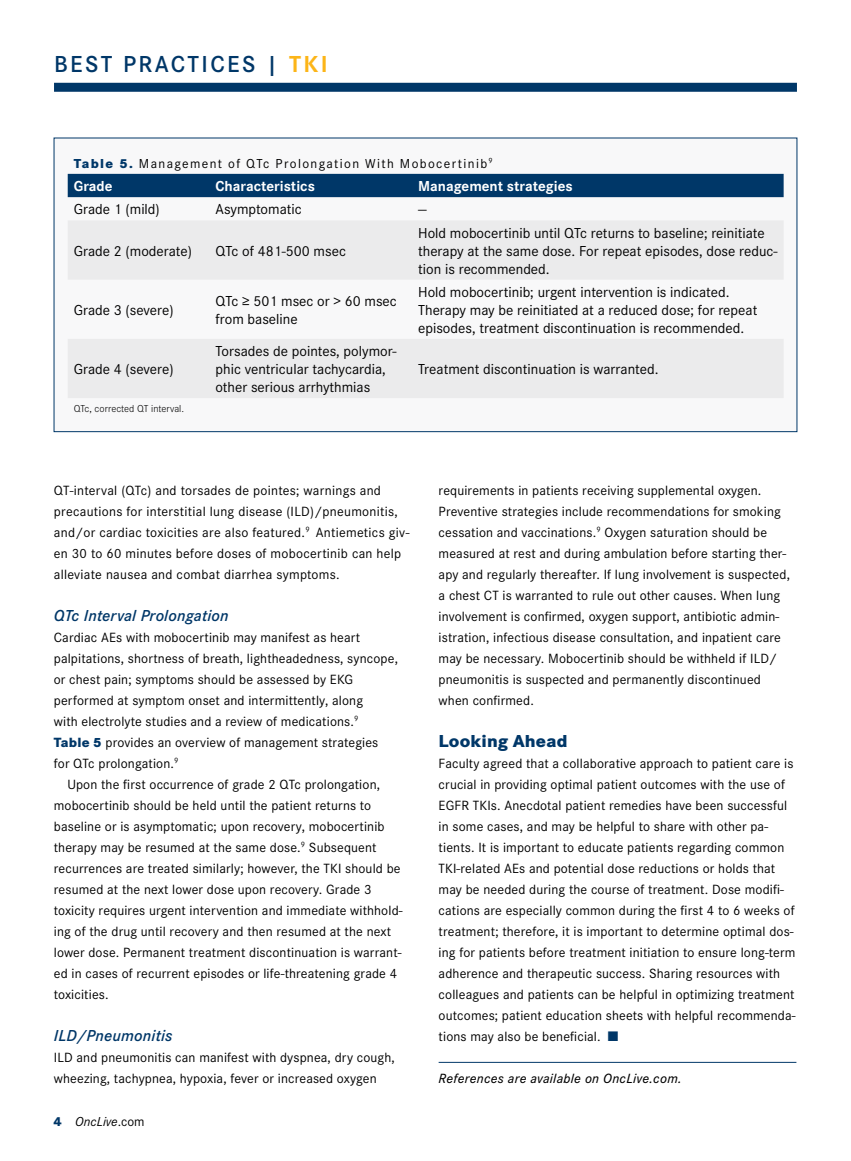
<style>
.page{position:relative;width:851px;height:1161px;background:#fff}
.page>*{position:absolute;margin:0;border:0;box-sizing:border-box;transform-origin:0 0}
.t1{font:600 24px "Corporate S";letter-spacing:.1em;color:#003768}
.t2{font:800 18px "Corporate S";letter-spacing:.01em;color:#003768}
.t3{font:italic 600 16.5px "Corporate S";letter-spacing:.01em;color:#003768}
.t4{font:15px/18px "Corporate S";color:#000}
.t5{font:700 15px "Corporate S";color:#fff}
.t6{font:13.8px/21px "Corporate S";letter-spacing:.01em;color:#000}
.t7{font:italic 500 13.8px "Corporate S";letter-spacing:.02em;color:#000}
.t8{font:13.5px "Corporate S";letter-spacing:.1em;color:#000}
.t9{font:italic 13.5px "Corporate S";color:#000}
.t10{font:300 10.5px "Corporate S";color:#000}
.s1{font-weight:700;color:#fcb518}
.s2{font-weight:800;color:#003768}
.s3{font-weight:800;font-style:normal;color:#003768}
.s4{font-style:normal}
.s5{color:#003768}
</style>
<div class="page">
<div style="left:54px;top:83px;width:742px;height:9px;background:#003768"></div>
<div style="left:54px;top:138px;width:742px;height:294px;background:#f8f8f9"></div>
<div style="left:68px;top:174px;width:715px;height:23px;background:#003768"></div>
<svg style="left:68px;top:221px;width:715px;height:177px;fill:#ebebec"></svg>
<hr style="left:438px;top:1062px;width:358px;height:1px;background:#003768">
<h1 class="t1" style="left:54px;top:50px;width:275px">BEST PRACTICES | <span class="s1">TKI</span></h1>
<p class="t8" style="left:74px;top:156px;width:420px"><span class="s2">Table 5.</span> Management of QTc Prolongation With Mobocertinib<sup>9</sup></p>
<p class="t5" style="left:74px;top:178px;width:40px">Grade</p>
<p class="t5" style="left:215px;top:178px;width:101px">Characteristics</p>
<p class="t5" style="left:418px;top:178px;width:156px">Management strategies</p>
<p class="t4" style="left:74px;top:201px;width:88px">Grade 1 (mild)</p>
<p class="t4" style="left:215px;top:201px;width:88px">Asymptomatic</p>
<p class="t4" style="left:418px;top:201px;width:10px">—</p>
<p class="t4" style="left:74px;top:242px;width:120px">Grade 2 (moderate)</p>
<p class="t4" style="left:215px;top:242px;width:132px">QTc of 481-500 msec</p>
<p class="t4" style="left:418px;top:224px;width:361px">Hold mobocertinib until QTc returns to baseline; reinitiate therapy at the same dose. For repeat episodes, dose reduc&shy;tion is recommended.</p>
<p class="t4" style="left:74px;top:301px;width:101px">Grade 3 (severe)</p>
<p class="t4" style="left:215px;top:292px;width:183px">QTc ≥ 501 msec or &gt; 60 msec from baseline</p>
<p class="t4" style="left:418px;top:283px;width:341px">Hold mobocertinib; urgent intervention is indicated.<br>Therapy may be reinitiated at a reduced dose; for repeat episodes, treatment discontinuation is recommended.</p>
<p class="t4" style="left:74px;top:360px;width:101px">Grade 4 (severe)</p>
<p class="t4" style="left:215px;top:342px;width:182px">Torsades de pointes, polymor&shy;phic ventricular tachycardia, other serious arrhythmias</p>
<p class="t4" style="left:418px;top:360px;width:242px">Treatment discontinuation is warranted.</p>
<p class="t10" style="left:74px;top:403px;width:112px">QTc, corrected QT interval.</p>
<p class="t6" style="left:54px;top:480px;width:357px">QT-interval (QTc) and torsades de pointes; warnings and precautions for interstitial lung disease (ILD)/pneumonitis, and/or cardiac toxicities are also featured.<sup>9</sup> Antiemetics giv&shy;en 30 to 60 minutes before doses of mobocertinib can help alleviate nausea and combat diarrhea symptoms.</p>
<p class="t3" style="left:54px;top:606px;width:176px">QTc Interval Prolongation</p>
<p class="t6" style="left:54px;top:627px;width:345px">Cardiac AEs with mobocertinib may manifest as heart palpitations, shortness of breath, lightheadedness, syncope, or chest pain; symptoms should be assessed by EKG performed at symptom onset and intermittently, along<br>with electrolyte studies and a review of medications.<sup>9<br></sup><span class="s2">Table 5</span> provides an overview of management strategies<br>for QTc prolongation.<sup>9</sup></p>
<p class="t6" style="left:54px;top:774px;width:350px;text-indent:14px">Upon the first occurrence of grade 2 QTc prolongation, mobocertinib should be held until the patient returns to baseline or is asymptomatic; upon recovery, mobocertinib therapy may be resumed at the same dose.<sup>9</sup> Subsequent recurrences are treated similarly; however, the TKI should be resumed at the next lower dose upon recovery. Grade 3 toxicity requires urgent intervention and immediate withhold&shy;ing of the drug until recovery and then resumed at the next lower dose. Permanent treatment discontinuation is warrant&shy;ed in cases of recurrent episodes or life-threatening grade 4 toxicities.</p>
<p class="t3" style="left:54px;top:1026px;width:120px">ILD/Pneumonitis</p>
<p class="t6" style="left:54px;top:1047px;width:342px">ILD and pneumonitis can manifest with dyspnea, dry cough, wheezing, tachypnea, hypoxia, fever or increased oxygen</p>
<p class="t9" style="left:53px;top:1114px;width:93px"><span class="s3">4</span> OncLive<span class="s4">.com</span></p>
<p class="t6" style="left:438px;top:480px;width:353px">requirements in patients receiving supplemental oxygen.<br>Preventive strategies include recommendations for smoking cessation and vaccinations.<sup>9</sup> Oxygen saturation should be measured at rest and during ambulation before starting ther&shy;apy and regularly thereafter. If lung involvement is suspected, a chest CT is warranted to rule out other causes. When lung involvement is confirmed, oxygen support, antibiotic admin&shy;istration, infectious disease consultation, and inpatient care may be necessary. Mobocertinib should be withheld if ILD/ pneumonitis is suspected and permanently discontinued when confirmed.</p>
<h2 class="t2" style="left:438px;top:730px;width:130px">Looking Ahead</h2>
<p class="t6" style="left:438px;top:753px;width:358px">Faculty agreed that a collaborative approach to patient care is crucial in providing optimal patient outcomes with the use of EGFR TKIs. Anecdotal patient remedies have been successful in some cases, and may be helpful to share with other pa&shy;tients. It is important to educate patients regarding common TKI-related AEs and potential dose reductions or holds that may be needed during the course of treatment. Dose modifi&shy;cations are especially common during the first 4 to 6 weeks of treatment; therefore, it is important to determine optimal dos&shy;ing for patients before treatment initiation to ensure long-term adherence and therapeutic success. Sharing resources with colleagues and patients can be helpful in optimizing treatment outcomes; patient education sheets with helpful recommenda&shy;tions may also be beneficial. <span class="s5">■</span></p>
<p class="t7" style="left:438px;top:1071px;width:244px">References are available on OncLive.com.</p>
</div>
